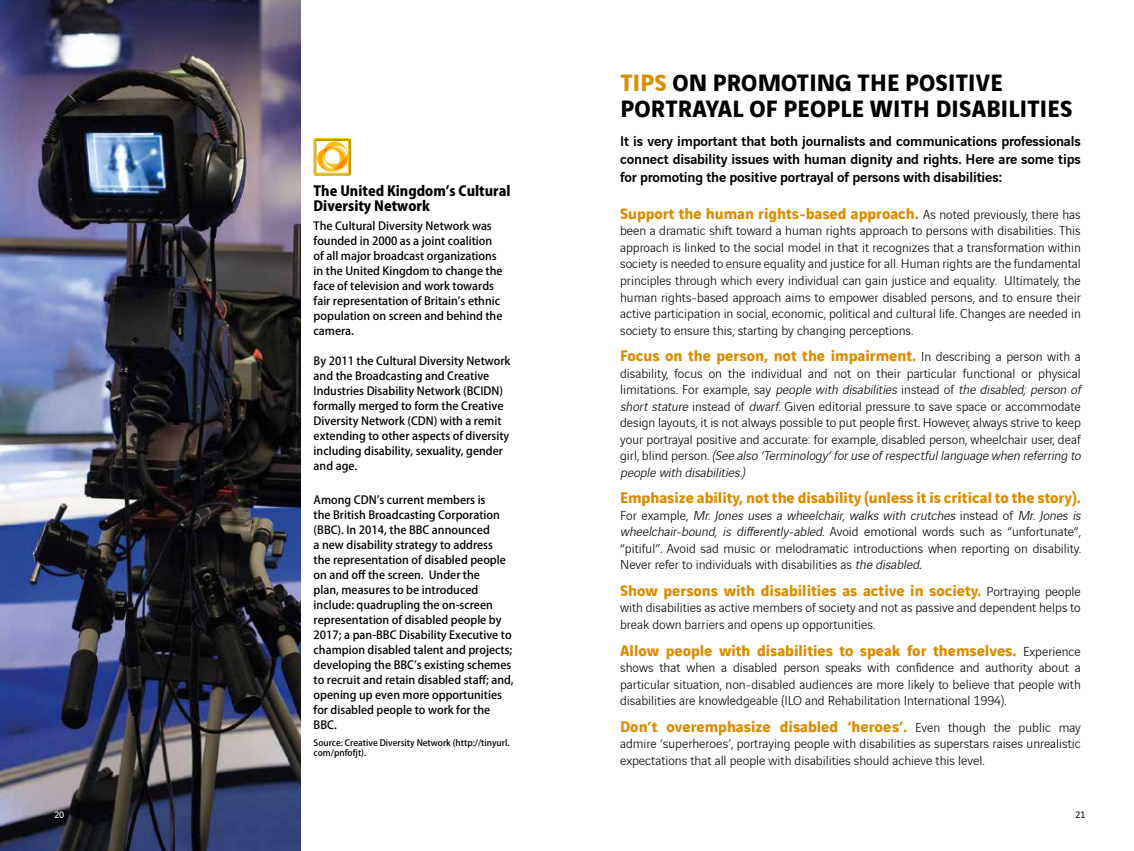
<style>
.page{position:relative;width:1134px;height:851px;background:#fff}
.page>*{position:absolute;margin:0;border:0;box-sizing:border-box;transform-origin:0 0}
.t1{font:700 25px/26.2px "Vinci Sans";letter-spacing:.01em;color:#000}
.t2{font:700 16.25px "Vinci Sans";color:#db8d00}
.t3{font:500 15px/18px "Vinci Sans";letter-spacing:-.01em;color:#000;text-align:justify}
.t4{font:300 13.75px/16.5px "Vinci Sans";color:#000}
.t5{font:800 13.75px/15px "Koz Go Pro";color:#000}
.t6{font:500 11.25px/15px "Koz Go Pro";color:#000}
.t7{font:10px "Vinci Sans";color:#000}
.t8{font:10px "Vinci Sans";color:#fff}
.t9{font:500 8.75px/10px "Koz Go Pro";color:#000}
.s1{color:#db8d00}
.s2{font-weight:300;font-size:13.75px;color:#000}
.s3{font-style:italic}
.s4{font-weight:400}
</style>
<div class="page">
<img style="left:0;top:0;width:301px;height:850px">
<svg style="left:318px;top:138px;width:33px;height:33px"></svg>
<div style="left:316px;top:139px;width:35px;height:35px;border:1px solid #c19400"></div>
<div style="left:314px;top:138px;width:35px;height:35px;border:1px solid #fdc600"></div>
<p class="t8" style="left:54px;top:807px;width:11px">20</p>
<p class="t5" style="left:314px;top:185px;width:198px">The United Kingdom’s Cultural<br>Diversity Network</p>
<p class="t6" style="left:314px;top:219px;width:191px">The Cultural Diversity Network was founded in 2000 as a joint coalition of all major broadcast organizations in the United Kingdom to change the face of television and work towards fair representation of Britain’s ethnic population on screen and behind the camera.</p>
<p class="t6" style="left:314px;top:354px;width:198px">By 2011 the Cultural Diversity Network and the Broadcasting and Creative Industries Disability Network (BCIDN) formally merged to form the Creative Diversity Network (CDN) with a remit extending to other aspects of diversity including disability, sexuality, gender and age.</p>
<p class="t6" style="left:314px;top:492px;width:202px">Among CDN’s current members is<br>the British Broadcasting Corporation (BBC). In 2014, the BBC announced<br>a new disability strategy to address<br>the representation of disabled people on and off the screen. Under the<br>plan, measures to be introduced include: quadrupling the on-screen representation of disabled people by 2017; a pan-BBC Disability Executive to champion disabled talent and projects; developing the BBC’s existing schemes to recruit and retain disabled staff; and, opening up even more opportunities for disabled people to work for the BBC.</p>
<p class="t9" style="left:314px;top:738px;width:197px">Source: Creative Diversity Network (http://tinyurl. com/pnfofjt).</p>
<h1 class="t1" style="left:620px;top:67px;width:453px"><span class="s1">TIPS</span> ON PROMOTING THE POSITIVE<br>PORTRAYAL OF PEOPLE WITH DISABILITIES</h1>
<p class="t3" style="left:620px;top:130px;width:462px">It is very important that both journalists and communications professionals connect disability issues with human dignity and rights. Here are some tips for promoting the positive portrayal of persons with disabilities:</p>
<p class="t2" style="left:620px;top:201px;width:462px">Support the human rights-based approach. <span class="s2">As noted previously, there has</span></p>
<p class="t4" style="left:620px;top:221px;width:462px;text-align:justify">been a dramatic shift toward a human rights approach to persons with disabilities. This approach is linked to the social model in that it recognizes that a transformation within society is needed to ensure equality and justice for all. Human rights are the fundamental principles through which every individual can gain justice and equality. Ultimately, the human rights-based approach aims to empower disabled persons, and to ensure their active participation in social, economic, political and cultural life. Changes are needed in society to ensure this, starting by changing perceptions.</p>
<p class="t2" style="left:620px;top:343px;width:462px">Focus on the person, not the impairment. <span class="s2">In describing a person with a</span></p>
<p class="t4" style="left:620px;top:364px;width:465px">disability, focus on the individual and not on their particular functional or physical l i m i ta t i o n s . Fo r exa m p l e, s ay <span class="s3">people with disabilities</span> i n ste a d of <span class="s3">the disabled; person of shortstature</span> instead of <span class="s3">dwarf.</span> Given editorial pressure to save space or accommodate design layouts, it is not always possible to put people first. However, always strive to keep your portrayal positive and accurate: for example, disabled person, wheelchair user, deaf g i r l , b l i n d p e r s o n . <span class="s3">(See also ‘Terminology’foruse ofrespectfullanguage when referring to people with disabilities.)</span></p>
<p class="t2" style="left:620px;top:485px;width:462px">Emphasize ability, not the disability (unless it is critical to the story).</p>
<p class="t4" style="left:620px;top:506px;width:465px">F o r e xa m p l e, <span class="s3">Mr. Jones uses a wheelchair, walks with crutches</span> i n s te a d o f <span class="s3">Mr. Jones is wheelchair-bound, is differently-abled</span>. Avoid emotional words such as “unfortunate”, “pitiful”. Avoid sad music or melodramatic introductions when reporting on disability.<br>Never refer to individuals with disabilities as <span class="s3">the disabled</span><span class="s4">.</span></p>
<p class="t2" style="left:620px;top:577px;width:462px">Show persons with disabilities as active in society. <span class="s2">Portraying people</span></p>
<p class="t4" style="left:620px;top:598px;width:462px">with disabilities as active members of society and not as passive and dependent helps to break down barriers and opens up opportunities.</p>
<p class="t2" style="left:620px;top:637px;width:462px">Allow people with disabilities to speak for themselves. <span class="s2">Experience</span></p>
<p class="t4" style="left:620px;top:658px;width:462px;text-align:justify">shows that when a disabled person speaks with confidence and authority about a particular situation, non-disabled audiences are more likely to believe that people with disabilities are knowledgeable (ILO and Rehabilitation International 1994).</p>
<p class="t2" style="left:620px;top:713px;width:462px">Don’t overemphasize disabled ‘heroes’. <span class="s2">Even though the public may</span></p>
<p class="t4" style="left:620px;top:734px;width:462px">admire ‘superheroes’, portraying people with disabilities as superstars raises unrealistic expectations that all people with disabilities should achieve this level.</p>
<p class="t7" style="left:1075px;top:807px;width:11px">21</p>
</div>
